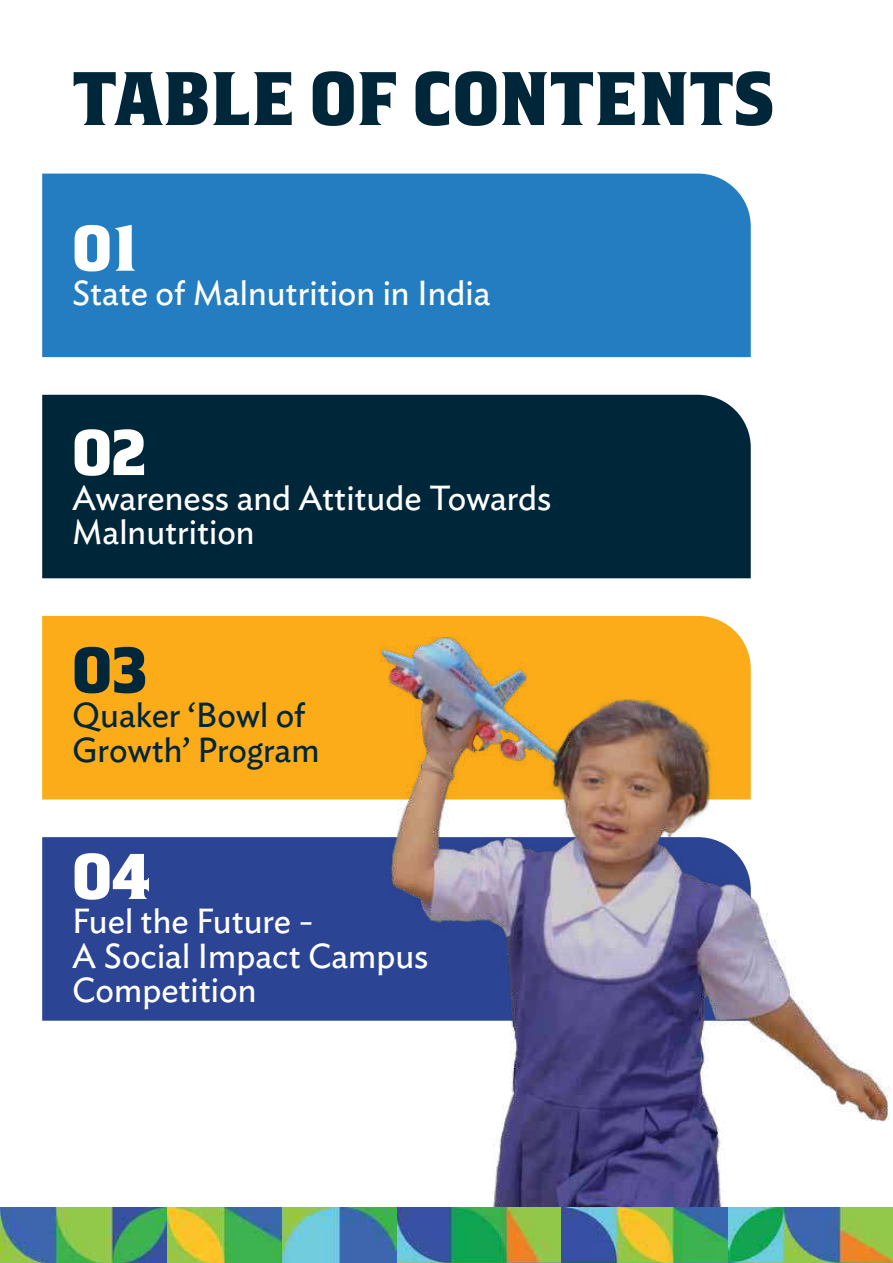
<style>
.page{position:relative;width:893px;height:1263px;background:#fff}
.page>*{position:absolute;margin:0;border:0;box-sizing:border-box;transform-origin:0 0}
.t1{font:70.5px "Quaker";color:#00263a}
.t2{font:60px "Quaker";color:#fff}
.t3{font:60px "Quaker";color:#00263a}
.t4{font:34.5px/34.5px "Ideal Sans";color:#fff}
.t5{font:34.5px/34.5px "Ideal Sans";color:#002639}
</style>
<div class="page">
<div style="left:42px;top:837px;width:287px;height:184px;background:#2c4494"></div>
<div style="left:42px;top:174px;width:709px;height:183px;background:#257dc1"></div>
<div style="left:42px;top:395px;width:709px;height:183px;background:#00263a"></div>
<div style="left:42px;top:616px;width:676px;height:183px;background:#fbac18"></div>
<img style="left:329px;top:620px;width:564px;height:588px">
<img style="left:1px;top:1208px;width:892px;height:55px">
<h1 class="t1" style="left:72px;top:59px;width:704px">TABLE OF CONTENTS</h1>
<h2 class="t2" style="left:72px;top:215px;width:69px">01</h2>
<p class="t4" style="left:72px;top:278px;width:420px">State of Malnutrition in India</p>
<h2 class="t2" style="left:72px;top:419px;width:76px">02</h2>
<p class="t4" style="left:72px;top:483px;width:481px">Awareness and Attitude Towards<br>Malnutrition</p>
<h2 class="t3" style="left:72px;top:637px;width:76px">03</h2>
<p class="t5" style="left:72px;top:700px;width:249px">Quaker ‘Bowl of<br>Growth’ Program</p>
<h2 class="t2" style="left:72px;top:843px;width:81px">04</h2>
<p class="t4" style="left:72px;top:907px;width:358px">Fuel the Future -<br>A Social Impact Campus<br>Competition</p>
</div>
